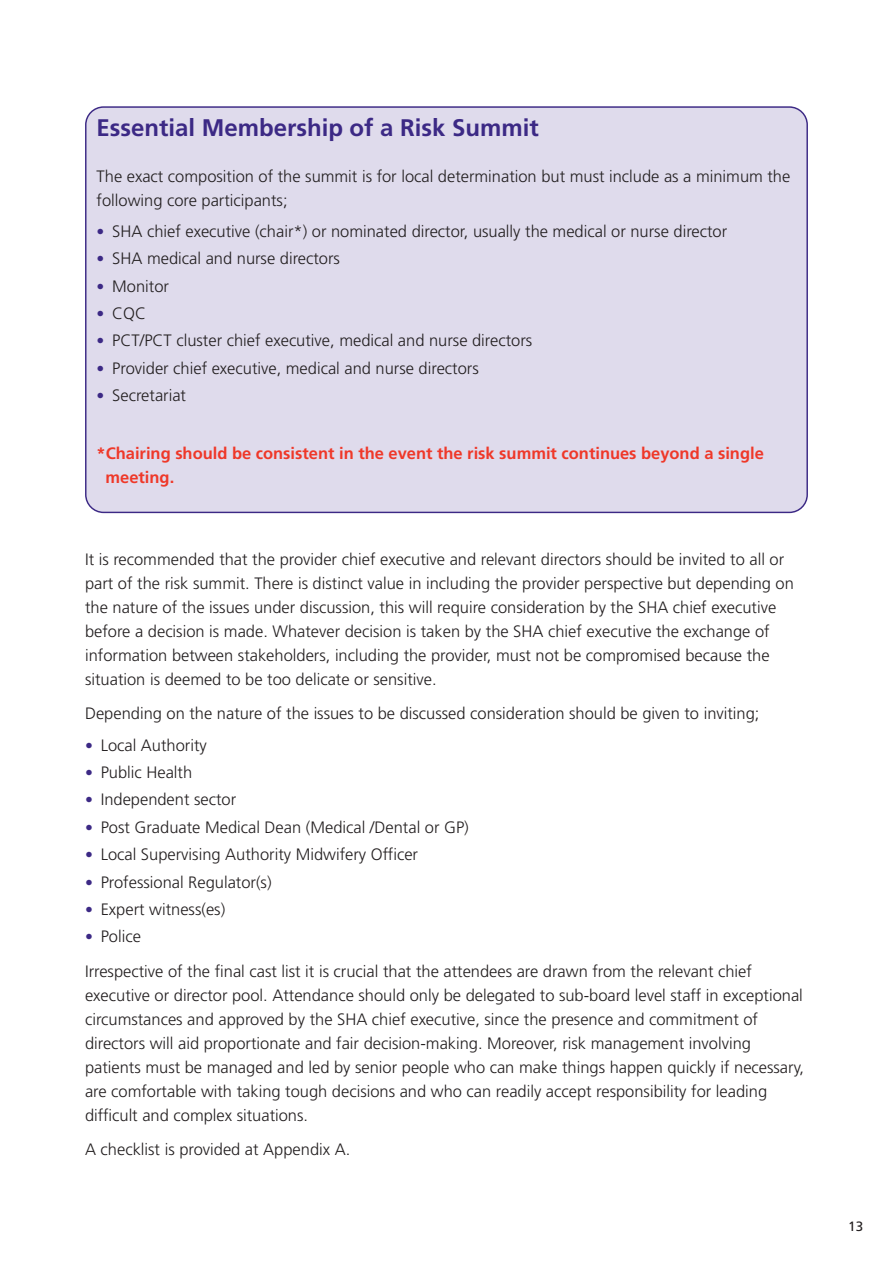
<style>
.page{position:relative;width:893px;height:1263px;background:#fff}
.page>*{position:absolute;margin:0;border:0;box-sizing:border-box;transform-origin:0 0}
.t1{font:700 24px "Frutiger";color:#3c2985}
.t2{font:300 16.5px/24px "Frutiger";color:#231f20}
.t3{font:700 16.5px/24px "Frutiger";color:#ef3829}
.t4{font:13.5px "Frutiger";color:#231f20}
.s1{font-size:15.75px;color:#3c2985}
</style>
<div class="page">
<div style="left:85px;top:106px;width:723px;height:407px;background:#dfdbec"></div>
<h1 class="t1" style="left:97px;top:118px;width:444px">Essential Membership of a Risk Summit</h1>
<p class="t2" style="left:97px;top:165px;width:695px">The exact composition of the summit is for local determination but must include as a minimum the following core participants;</p>
<p class="t2" style="left:97px;top:220px;width:632px"><span class="s1">•</span> SHA chief executive (chair*) or nominated director, usually the medical or nurse director</p>
<p class="t2" style="left:97px;top:248px;width:245px"><span class="s1">•</span> SHA medical and nurse directors</p>
<p class="t2" style="left:97px;top:275px;width:74px"><span class="s1">•</span> Monitor</p>
<p class="t2" style="left:97px;top:302px;width:51px"><span class="s1">•</span> CQC</p>
<p class="t2" style="left:97px;top:330px;width:437px"><span class="s1">•</span> PCT/PCT cluster chief executive, medical and nurse directors</p>
<p class="t2" style="left:97px;top:357px;width:384px"><span class="s1">•</span> Provider chief executive, medical and nurse directors</p>
<p class="t2" style="left:97px;top:385px;width:91px"><span class="s1">•</span> Secretariat</p>
<p class="t3" style="left:106px;top:442px;width:660px;text-indent:-9px">*Chairing should be consistent in the event the risk summit continues beyond a single meeting.</p>
<p class="t2" style="left:85px;top:549px;width:710px">It is recommended that the provider chief executive and relevant directors should be invited to all or part of the risk summit. There is distinct value in including the provider perspective but depending on the nature of the issues under discussion, this will require consideration by the SHA chief executive before a decision is made. Whatever decision is taken by the SHA chief executive the exchange of information between stakeholders, including the provider, must not be compromised because the situation is deemed to be too delicate or sensitive.</p>
<p class="t2" style="left:85px;top:703px;width:676px">Depending on the nature of the issues to be discussed consideration should be given to inviting;</p>
<p class="t2" style="left:85px;top:734px;width:123px"><span class="s1">•</span> Local Authority</p>
<p class="t2" style="left:85px;top:761px;width:109px"><span class="s1">•</span> Public Health</p>
<p class="t2" style="left:85px;top:789px;width:153px"><span class="s1">•</span> Independent sector</p>
<p class="t2" style="left:85px;top:816px;width:385px"><span class="s1">•</span> Post Graduate Medical Dean (Medical /Dental or GP)</p>
<p class="t2" style="left:85px;top:844px;width:335px"><span class="s1">•</span> Local Supervising Authority Midwifery Officer</p>
<p class="t2" style="left:85px;top:871px;width:188px"><span class="s1">•</span> Professional Regulator(s)</p>
<p class="t2" style="left:85px;top:898px;width:142px"><span class="s1">•</span> Expert witness(es)</p>
<p class="t2" style="left:85px;top:920px;width:668px;line-height:34.7px"><span class="s1">•</span> Police<br>Irrespective of the final cast list it is crucial that the attendees are drawn from the relevant chief</p>
<p class="t2" style="left:85px;top:984px;width:721px">executive or director pool. Attendance should only be delegated to sub-board level staff in exceptional circumstances and approved by the SHA chief executive, since the presence and commitment of directors will aid proportionate and fair decision-making. Moreover, risk management involving patients must be managed and led by senior people who can make things happen quickly if necessary, are comfortable with taking tough decisions and who can readily accept responsibility for leading difficult and complex situations.</p>
<p class="t2" style="left:85px;top:1139px;width:267px">A checklist is provided at Appendix A.</p>
<p class="t4" style="left:848px;top:1220px;width:16px">13</p>
</div>
